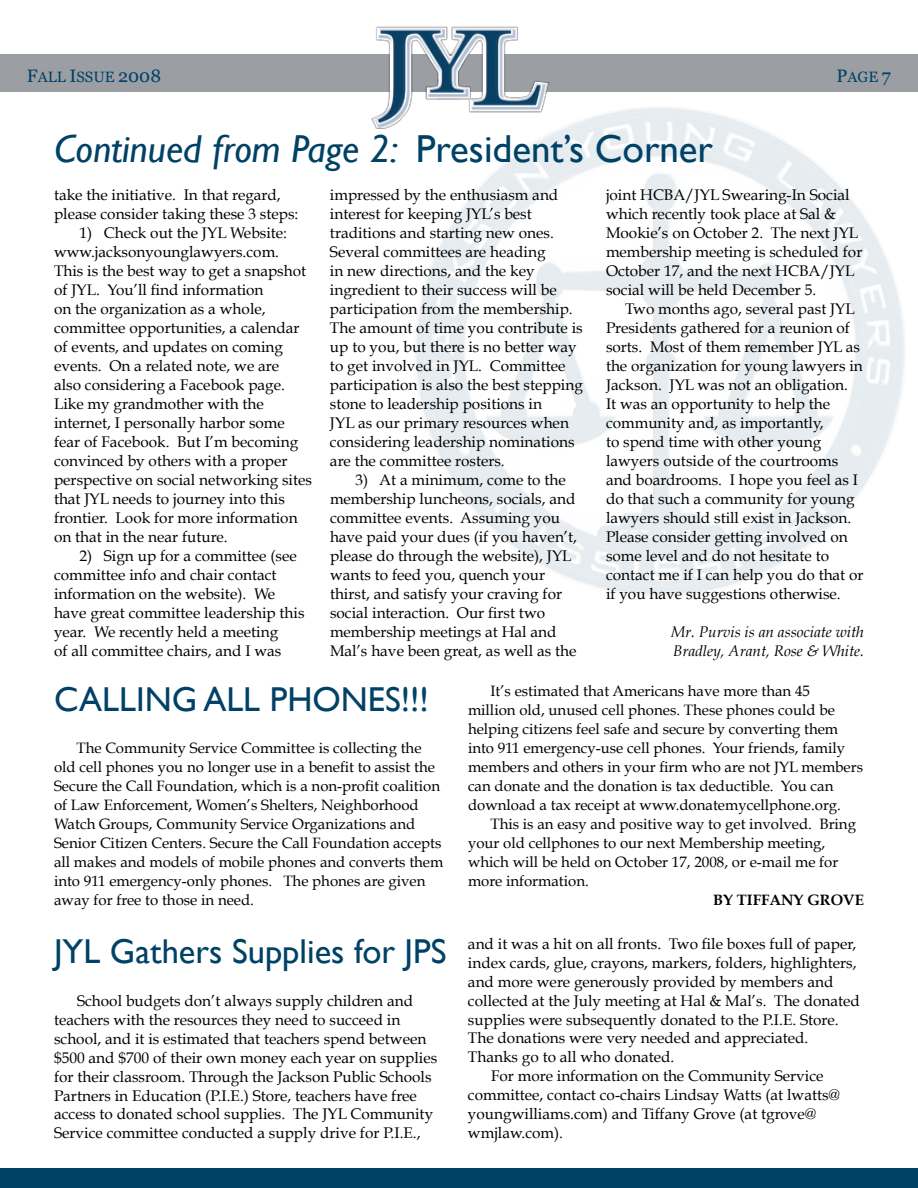
<style>
.page{position:relative;width:918px;height:1188px;background:#fff}
.page>*{position:absolute;margin:0;border:0;box-sizing:border-box;transform-origin:0 0}
.t1{font:italic 39px "Gill Sans";color:#004166}
.t2{font:34.5px "Gill Sans";color:#004166}
.t3{font:15.3px/18.9px "Book Antiqua";color:#000}
.t4{font:italic 15.3px/18.9px "Book Antiqua";color:#000}
.t5{font:15px/18.9px "Book Antiqua";color:#000}
.t6{font:15px "Georgia";color:#004166}
.t7{font:700 15px "Book Antiqua";color:#000}
.s1{font-size:18px}
.s2{font-style:normal}
</style>
<div class="page">
<div style="left:0;top:55px;width:918px;height:37px;background:#9b9fa4"></div>
<img style="left:367px;top:26px;width:183px;height:102px">
<div style="left:0;top:1168px;width:918px;height:20px;background:#004166"></div>
<img style="left:411px;top:104px;width:494px;height:491px">
<p class="t6" style="left:27px;top:68px;width:136px"><span class="s1">F</span>ALL <span class="s1">I</span>SSUE <span class="s1">2008</span></p>
<p class="t6" style="left:837px;top:68px;width:56px"><span class="s1">P</span>AGE <span class="s1">7</span></p>
<h1 class="t1" style="left:54px;top:126px;width:661px">Continued from Page 2: <span class="s2">President’s Corner</span></h1>
<p class="t3" style="left:54px;top:186px;width:246px">take the initiative. In that regard, please consider taking these 3 steps:</p>
<p class="t3" style="left:54px;top:223px;width:259px;text-indent:26px">1) Check out the JYL Website: www.jacksonyounglawyers.com.<br>This is the best way to get a snapshot of JYL. You’ll find information<br>on the organization as a whole, committee opportunities, a calendar of events, and updates on coming events. On a related note, we are<br>also considering a Facebook page.<br>Like my grandmother with the internet, I personally harbor some fear of Facebook. But I’m becoming convinced by others with a proper perspective on social networking sites that JYL needs to journey into this frontier. Look for more information on that in the near future.</p>
<p class="t3" style="left:54px;top:546px;width:252px;text-indent:26px">2) Sign up for a committee (see committee info and chair contact information on the website). We have great committee leadership this year. We recently held a meeting<br>of all committee chairs, and I was</p>
<p class="t3" style="left:330px;top:186px;width:254px">impressed by the enthusiasm and interest for keeping JYL’s best traditions and starting new ones.<br>Several committees are heading<br>in new directions, and the key ingredient to their success will be participation from the membership.<br>The amount of time you contribute is up to you, but there is no better way to get involved in JYL. Committee participation is also the best stepping stone to leadership positions in<br>JYL as our primary resources when considering leadership nominations are the committee rosters.</p>
<p class="t3" style="left:330px;top:470px;width:249px;text-indent:26px">3) At a minimum, come to the membership luncheons, socials, and committee events. Assuming you have paid your dues (if you haven’t, please do through the website), JYL wants to feed you, quench your thirst, and satisfy your craving for social interaction. Our first two membership meetings at Hal and Mal’s have been great, as well as the</p>
<p class="t3" style="left:606px;top:186px;width:258px">joint HCBA/JYL Swearing-In Social which recently took place at Sal &amp; Mookie’s on October 2. The next JYL membership meeting is scheduled for October 17, and the next HCBA/JYL social will be held December 5.</p>
<p class="t3" style="left:606px;top:299px;width:259px;text-indent:19px">Two months ago, several past JYL Presidents gathered for a reunion of sorts. Most of them remember JYL as the organization for young lawyers in Jackson. JYL was not an obligation.<br>It was an opportunity to help the community and, as importantly,<br>to spend time with other young lawyers outside of the courtrooms and boardrooms. I hope you feel as I do that such a community for young lawyers should still exist in Jackson.<br>Please consider getting involved on some level and do not hesitate to contact me if I can help you do that or if you have suggestions otherwise.</p>
<p class="t4" style="left:671px;top:622px;width:195px">Mr. Purvis is an associate with<br>Bradley, Arant, Rose &amp; White.</p>
<h2 class="t2" style="left:54px;top:679px;width:376px">CALLING ALL PHONES!!!</h2>
<p class="t5" style="left:468px;top:682px;width:397px;text-indent:22px">It’s estimated that Americans have more than 45<br>million old, unused cell phones. These phones could be helping citizens feel safe and secure by converting them into 911 emergency-use cell phones. Your friends, family members and others in your firm who are not JYL members can donate and the donation is tax deductible. You can download a tax receipt at www.donatemycellphone.org.</p>
<p class="t5" style="left:468px;top:815px;width:390px;text-indent:22px">This is an easy and positive way to get involved. Bring your old cellphones to our next Membership meeting, which will be held on October 17, 2008, or e-mail me for more information.</p>
<p class="t7" style="left:713px;top:891px;width:152px">BY TIFFANY GROVE</p>
<p class="t5" style="left:54px;top:739px;width:391px;text-indent:22px">The Community Service Committee is collecting the old cell phones you no longer use in a benefit to assist the Secure the Call Foundation, which is a non-profit coalition of Law Enforcement, Women’s Shelters, Neighborhood Watch Groups, Community Service Organizations and Senior Citizen Centers. Secure the Call Foundation accepts all makes and models of mobile phones and converts them into 911 emergency-only phones. The phones are given away for free to those in need.</p>
<h2 class="t2" style="left:54px;top:931px;width:394px">JYL Gathers Supplies for JPS</h2>
<p class="t3" style="left:54px;top:991px;width:385px;text-indent:23px">School budgets don’t always supply children and teachers with the resources they need to succeed in school, and it is estimated that teachers spend between $500 and $700 of their own money each year on supplies for their classroom. Through the Jackson Public Schools Partners in Education (P.I.E.) Store, teachers have free access to donated school supplies. The JYL Community Service committee conducted a supply drive for P.I.E.,</p>
<p class="t3" style="left:468px;top:934px;width:390px">and it was a hit on all fronts. Two file boxes full of paper,</p>
<p class="t3" style="left:468px;top:953px;width:390px">index cards, glue, crayons, markers, folders, highlighters,</p>
<p class="t3" style="left:468px;top:972px;width:367px">and more were generously provided by members and</p>
<p class="t3" style="left:468px;top:991px;width:394px">collected at the July meeting at Hal &amp; Mal’s. The donated</p>
<p class="t3" style="left:468px;top:1010px;width:372px">supplies were subsequently donated to the P.I.E. Store.</p>
<p class="t3" style="left:468px;top:1029px;width:342px">The donations were very needed and appreciated.</p>
<p class="t3" style="left:468px;top:1048px;width:208px">Thanks go to all who donated.</p>
<p class="t3" style="left:491px;top:1067px;width:334px">For more information on the Community Service</p>
<p class="t3" style="left:468px;top:1086px;width:374px">committee, contact co-chairs Lindsay Watts (at lwatts@</p>
<p class="t3" style="left:468px;top:1105px;width:350px">youngwilliams.com) and Tiffany Grove (at tgrove@</p>
<p class="t3" style="left:468px;top:1124px;width:97px">wmjlaw.com).</p>
</div>
